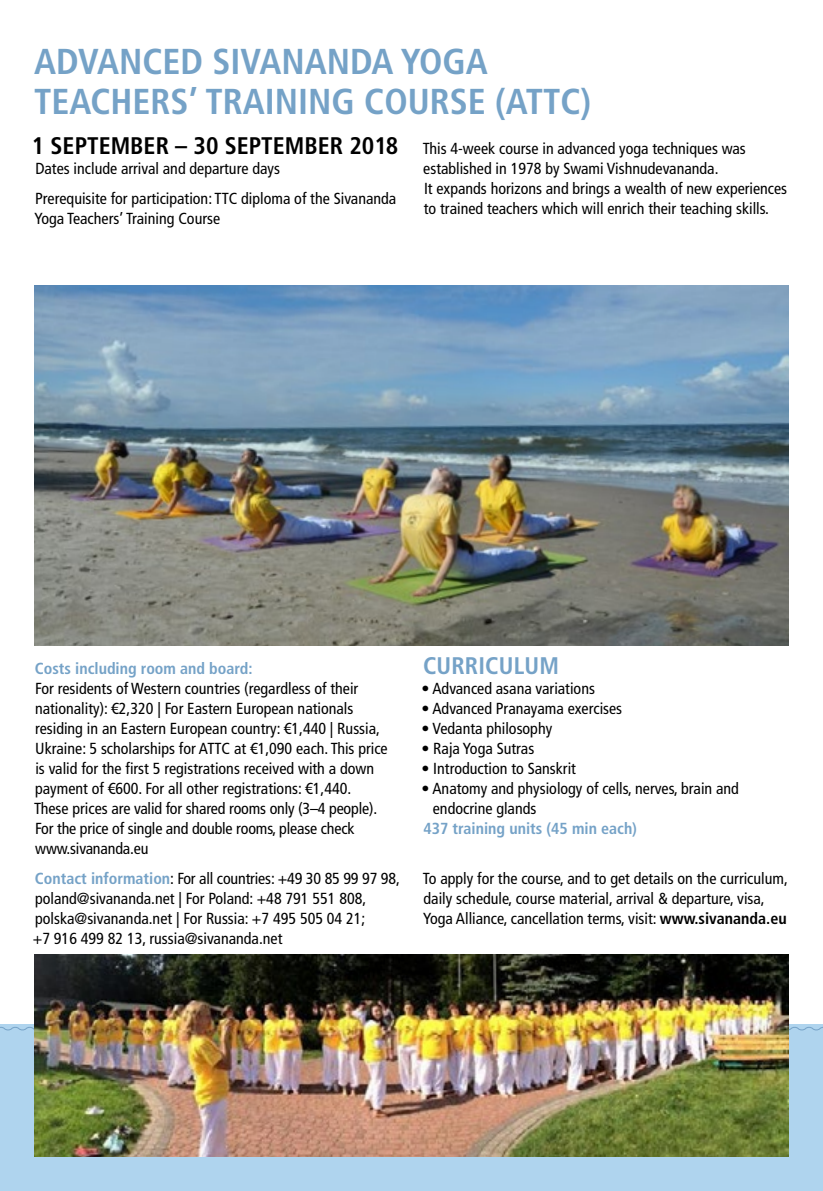
<style>
.page{position:relative;width:823px;height:1191px;background:#fff}
.page>*{position:absolute;margin:0;border:0;box-sizing:border-box;transform-origin:0 0}
.t1{font:700 condensed 36px/40px "Frutiger LT Std";color:#75a2c7}
.t2{font:700 condensed 24px "Frutiger LT Std";color:#000}
.t3{font:700 condensed 24px "Frutiger LT Std";letter-spacing:.005em;color:#75a2c7}
.t4{font:condensed 16px/20px "Frutiger LT Std";color:#000}
.t5{font:700 condensed 16px "Frutiger LT Std";color:#75a2c7}
.s1{font-weight:700;color:#75a2c7}
.s2{font-weight:700}
</style>
<div class="page">
<div style="left:0;top:1024px;width:822px;height:167px;background:#afd4ee"></div>
<svg style="left:0;top:1025px;width:822px;height:6px"></svg>
<img style="left:34px;top:954px;width:754px;height:203px">
<img style="left:34px;top:285px;width:754px;height:360px">
<h1 class="t1" style="left:34px;top:42px;width:558px">ADVANCED SIVANANDA YOGA<br>TEACHERS’ TRAINING COURSE (ATTC)</h1>
<h2 class="t2" style="left:32px;top:131px;width:367px">1 SEPTEMBER – 30 SEPTEMBER 2018</h2>
<p class="t4" style="left:35px;top:154px;width:362px;line-height:30px">Dates include arrival and departure days<br>Prerequisite for participation: TTC diploma of the Sivananda</p>
<p class="t4" style="left:34px;top:209px;width:187px">Yoga Teachers’ Training Course</p>
<p class="t4" style="left:423px;top:139px;width:365px">This 4-week course in advanced yoga techniques was established in 1978 by Swami Vishnudevananda.<br>It expands horizons and brings a wealth of new experiences to trained teachers which will enrich their teaching skills.</p>
<p class="t5" style="left:35px;top:659px;width:219px">Costs including room and board:</p>
<p class="t4" style="left:34px;top:679px;width:355px">For residents of Western countries (regardless of their nationality): €2,320 | For Eastern European nationals residing in an Eastern European country: €1,440 | Russia, Ukraine: 5 scholarships for ATTC at €1,090 each. This price is valid for the first 5 registrations received with a down payment of €600. For all other registrations: €1,440.<br>These prices are valid for shared rooms only (3–4 people).<br>For the price of single and double rooms, please check www.sivananda.eu</p>
<p class="t4" style="left:33px;top:869px;width:368px"><span class="s1">Contact information</span>: For all countries: +49 30 85 99 97 98, poland@sivananda.net | For Poland: +48 791 551 808, polska@sivananda.net | For Russia: +7 495 505 04 21;<br>+7 916 499 82 13, russia@sivananda.net</p>
<h2 class="t3" style="left:423px;top:651px;width:137px">CURRICULUM</h2>
<p class="t4" style="left:421px;top:679px;width:175px">• Advanced asana variations</p>
<p class="t4" style="left:421px;top:699px;width:202px">• Advanced Pranayama exercises</p>
<p class="t4" style="left:421px;top:719px;width:132px">• Vedanta philosophy</p>
<p class="t4" style="left:421px;top:739px;width:114px">• Raja Yoga Sutras</p>
<p class="t4" style="left:421px;top:759px;width:156px">• Introduction to Sanskrit</p>
<p class="t4" style="left:432px;top:779px;width:307px;text-indent:-11px">• Anatomy and physiology of cells, nerves, brain and endocrine glands</p>
<p class="t5" style="left:423px;top:819px;width:215px">437 training units (45 min each)</p>
<p class="t4" style="left:422px;top:869px;width:366px">To apply for the course, and to get details on the curriculum, daily schedule, course material, arrival &amp; departure, visa,<br>Yoga Alliance, cancellation terms, visit: <span class="s2">www.sivananda.eu</span></p>
</div>
